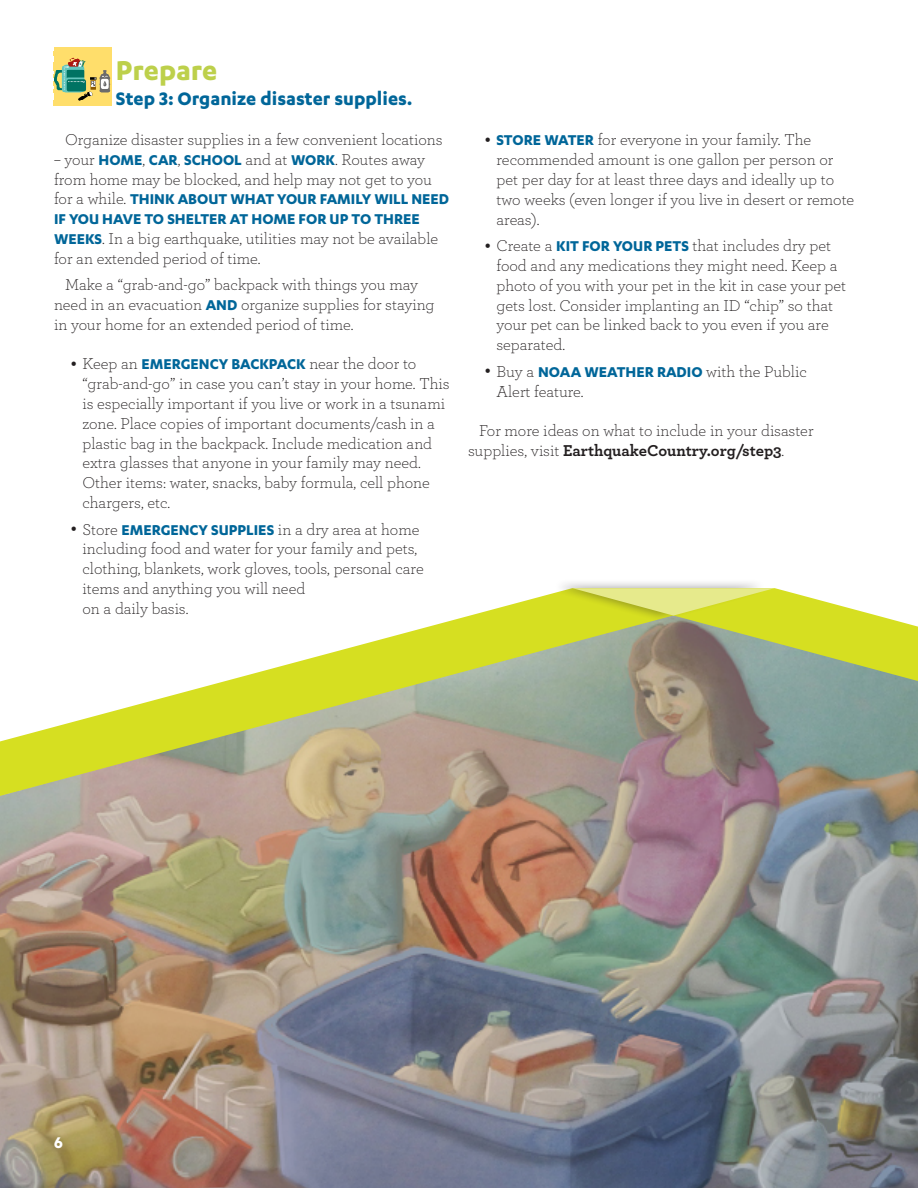
<style>
.page{position:relative;width:918px;height:1188px;background:#fff}
.page>*{position:absolute;margin:0;border:0;box-sizing:border-box;transform-origin:0 0}
.t1{font:700 31.5px "Karbon";color:#bdd04b}
.t2{font:700 21px "Karbon";color:#069}
.t3{font:700 18px "Karbon";color:#fff}
.t4{font:300 16.5px/19.8px "Archer Pro";color:#231f20}
.t5{font:700 16.5px/19.8px "Karbon";color:#069}
.s1{font-family:"Karbon";font-weight:700;color:#069}
.s2{font-family:"Archer Pro";font-weight:300;color:#231f20}
.s3{font-size:27px}
.s4{font-weight:700}
</style>
<div class="page">
<img style="left:0;top:681px;width:918px;height:507px">
<svg style="left:0;top:593px;width:775px;height:203px"></svg>
<div style="left:553px;top:579px;width:214px;height:43px;background:#231f20;opacity:.33"></div>
<svg style="left:572px;top:588px;width:346px;height:93px;background:#bdc368"></svg>
<img style="left:54px;top:48px;width:57px;height:57px">
<h1 class="t1" style="left:116px;top:52px;width:103px">Prepare</h1>
<p class="t2" style="left:116px;top:87px;width:298px">Step 3: Organize disaster supplies.</p>
<p class="t4" style="left:65px;top:129px;width:379px">Organize disaster supplies in a few convenient locations</p>
<p class="t4" style="left:54px;top:149px;width:379px">– your <span class="s1">HOME</span>, <span class="s1">CAR</span>, <span class="s1">SCHOOL</span> and at <span class="s1">WORK</span>. Routes away from home may be blocked, and help may not get to you</p>
<p class="t5" style="left:54px;top:189px;width:397px"><span class="s2">for a while.</span> THINK ABOUT WHAT YOUR FAMILY WILL NEED<br>IF YOU HAVE TO SHELTER AT HOME FOR UP TO THREE</p>
<p class="t4" style="left:54px;top:228px;width:386px"><span class="s1">WEEKS</span>. In a big earthquake, utilities may not be available for an extended period of time.</p>
<p class="t4" style="left:54px;top:274px;width:382px;text-indent:11px">Make a “grab-and-go” backpack with things you may need in an evacuation <span class="s1">AND</span> organize supplies for staying in your home for an extended period of time.</p>
<p class="t4" style="left:83px;top:353px;width:369px;text-indent:-12px"><span class="s3">•</span> Keep an <span class="s1">EMERGENCY BACKPACK</span> near the door to “grab-and-go” in case you can’t stay in your home. This is especially important if you live or work in a tsunami zone. Place copies of important documents/cash in a plastic bag in the backpack. Include medication and extra glasses that anyone in your family may need.<br>Other items: water, snacks, baby formula, cell phone chargers, etc.</p>
<p class="t4" style="left:83px;top:519px;width:343px;text-indent:-12px"><span class="s3">•</span> Store <span class="s1">EMERGENCY SUPPLIES</span> in a dry area at home including food and water for your family and pets, clothing, blankets, work gloves, tools, personal care items and anything you will need<br>on a daily basis.</p>
<p class="t4" style="left:497px;top:129px;width:359px;text-indent:-12px"><span class="s3">•</span> <span class="s1">STORE WATER</span> for everyone in your family. The recommended amount is one gallon per person or pet per day for at least three days and ideally up to two weeks (even longer if you live in desert or remote areas).</p>
<p class="t4" style="left:497px;top:235px;width:351px;text-indent:-12px"><span class="s3">•</span> Create a <span class="s1">KIT FOR YOUR PETS</span> that includes dry pet food and any medications they might need. Keep a photo of you with your pet in the kit in case your pet gets lost. Consider implanting an ID “chip” so that your pet can be linked back to you even if you are separated.</p>
<p class="t4" style="left:497px;top:361px;width:312px;text-indent:-12px"><span class="s3">•</span> Buy a <span class="s1">NOAA WEATHER RADIO</span> with the Public<br>Alert feature.</p>
<p class="t4" style="left:468px;top:420px;width:347px;text-indent:11px">For more ideas on what to include in your disaster supplies, visit <span class="s4">EarthquakeCountry.org/step3</span>.</p>
<p class="t3" style="left:54px;top:1132px;width:10px">6</p>
</div>
